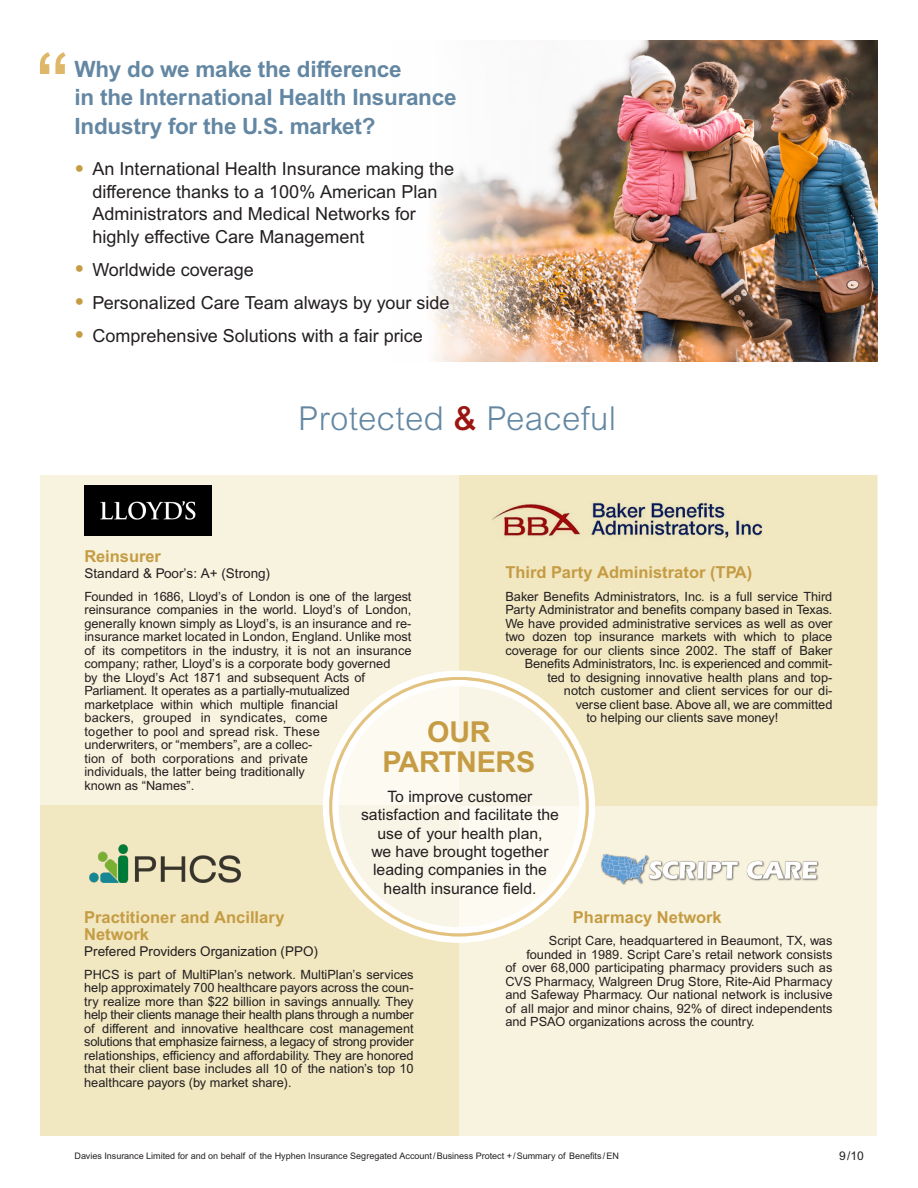
<style>
.page{position:relative;width:918px;height:1188px;background:#fff}
.page>*{position:absolute;margin:0;border:0;box-sizing:border-box;transform-origin:0 0}
.t1{font:500 82.5px "Arial MT Pro";color:#deb768}
.Titre{font:300 33px "Arial MT Pro";letter-spacing:.01em;color:#6387a3}
.Titre-2{font:700 28.8px/30.2px "Arial MT Pro";letter-spacing:-.01em;color:#c59c43;text-align:center}
.Titre-3{font:700 22.5px/28.5px "Arial MT Pro";letter-spacing:-.01em;color:#6387a3}
.Titre-4{font:18px/22.5px "Arial MT Pro";color:#231f20}
.Titre-Benefit{font:700 16.5px/16.5px "Arial MT Pro";color:#c59c43}
.Text_reg{font:700 16.5px "Arial MT Pro";color:#c59c43}
.Titre-Benefit-2{font:15.75px/18.3px "Arial MT Pro";color:#231f20;text-align:center}
.Titre-Benefit-3{font:13.5px "Arial MT Pro";color:#231f20}
.Text_reg-2{font:12.75px/13.5px "Arial MT Pro";color:#231f20}
.t2{font:12px "Arial MT Pro";color:#231f20}
.t3{font:9px "Arial MT Pro";color:#231f20}
.s1{font-family:"Minion Pro";font-size:25.5px;color:#c59c43}
.s2{font-weight:500;color:#9a1610}
</style>
<div class="page">
<div style="left:40px;top:475px;width:838px;height:661px;background:#f8f3de"></div>
<div style="left:459px;top:475px;width:419px;height:331px;background:#f1e7c1"></div>
<img style="left:492px;top:502px;width:271px;height:37px">
<div style="left:40px;top:806px;width:419px;height:330px;background:#f1e7c1"></div>
<img style="left:90px;top:845px;width:151px;height:37px">
<div style="left:323px;top:671px;width:272px;height:272px;border:16px solid #fff;border-radius:50%"></div>
<img style="left:84px;top:485px;width:127px;height:51px">
<img style="left:601px;top:854px;width:218px;height:31px">
<svg style="left:331px;top:678px;width:256px;height:257px"></svg>
<img style="left:431px;top:40px;width:447px;height:321px">
<p class="t1" style="left:35px;top:35px;width:36px">“</p>
<p class="Titre-3" style="left:75px;top:55px;width:384px">Why do we make the difference<br>in the International Health Insurance<br>Industry for the U.S. market?</p>
<p class="Titre-4" style="left:93px;top:158px;width:363px;text-indent:-18px"><span class="s1">•</span> An International Health Insurance making the difference thanks to a 100% American Plan Administrators and Medical Networks for highly effective Care Management</p>
<p class="Titre-4" style="left:75px;top:259px;width:181px"><span class="s1">•</span> Worldwide coverage</p>
<p class="Titre-4" style="left:75px;top:292px;width:377px"><span class="s1">•</span> Personalized Care Team always by your side</p>
<p class="Titre-4" style="left:75px;top:325px;width:350px"><span class="s1">•</span> Comprehensive Solutions with a fair price</p>
<p class="Titre" style="left:298px;top:399px;width:320px">Protected <span class="s2">&amp;</span> Peaceful</p>
<p class="Titre-Benefit" style="left:84px;top:548px;width:78px">Reinsurer</p>
<p class="Titre-Benefit-3" style="left:84px;top:566px;width:187px">Standard &amp; Poor’s: A+ (Strong)</p>
<p class="Text_reg-2" style="left:84px;top:590px;width:329px">Founded in 1686, Lloyd’s of London is one of the largest reinsurance companies in the world. Lloyd’s of London, generally known simply as Lloyd’s, is an insurance and re&shy;insurance market located in London, England. Unlike most of its competitors in the industry, it is not an insurance company; rather, Lloyd’s is a corporate body governed<br>by the Lloyd’s Act 1871 and subsequent Acts of Parliament. It operates as a partially-mutualized marketplace within which multiple financial<br>backers, grouped in syndicates, come<br>together to pool and spread risk. These<br>underwriters, or “members”, are a collec-<br>tion of both corporations and private<br>individuals, the latter being traditionally<br>known as “Names”.</p>
<p class="Titre-Benefit" style="left:505px;top:565px;width:248px">Third Party Administrator (TPA)</p>
<p class="Text_reg-2" style="left:505px;top:590px;width:328px">Baker Benefits Administrators, Inc. is a full service Third</p>
<p class="Text_reg-2" style="left:505px;top:603px;width:329px">Party Administrator and benefits company based in Texas.</p>
<p class="Text_reg-2" style="left:505px;top:617px;width:328px">We have provided administrative services as well as over</p>
<p class="Text_reg-2" style="left:505px;top:630px;width:328px">two dozen top insurance markets with which to place</p>
<p class="Text_reg-2" style="left:505px;top:644px;width:328px">coverage for our clients since 2002. The staff of Baker</p>
<p class="Text_reg-2" style="left:525px;top:657px;width:309px">Benefits Administrators, Inc. is experienced and commit-</p>
<p class="Text_reg-2" style="left:547px;top:671px;width:286px">ted to designing innovative health plans and top-</p>
<p class="Text_reg-2" style="left:564px;top:684px;width:270px">notch customer and client services for our di-</p>
<p class="Text_reg-2" style="left:576px;top:698px;width:258px">verse client base. Above all, we are committed</p>
<p class="Text_reg-2" style="left:586px;top:711px;width:194px">to helping our clients save money!</p>
<p class="Titre-2" style="left:383px;top:718px;width:154px">OUR<br>PARTNERS</p>
<p class="Titre-Benefit-2" style="left:361px;top:788px;width:199px">To improve customer satisfaction and facilitate the use of your health plan,<br>we have brought together leading companies in the health insurance field.</p>
<p class="Titre-Benefit" style="left:84px;top:910px;width:202px">Practitioner and Ancillary<br>Network</p>
<p class="Titre-Benefit-3" style="left:84px;top:944px;width:235px">Prefered Providers Organization (PPO)</p>
<p class="Text_reg-2" style="left:84px;top:968px;width:331px;text-align:justify">PHCS is part of MultiPlan’s network. MultiPlan’s services help approximately 700 healthcare payors across the coun&shy;try realize more than $22 billion in savings annually. They help their clients manage their health plans through a number of different and innovative healthcare cost management solutions that emphasize fairness, a legacy of strong provider relationships, efficiency and affordability. They are honored that their client base includes all 10 of the nation’s top 10 healthcare payors (by market share).</p>
<p class="Text_reg" style="left:573px;top:907px;width:150px">Pharmacy Network</p>
<p class="Text_reg-2" style="left:549px;top:935px;width:285px">Script Care, headquartered in Beaumont, TX, was</p>
<p class="Text_reg-2" style="left:526px;top:948px;width:308px">founded in 1989. Script Care’s retail network consists</p>
<p class="Text_reg-2" style="left:505px;top:962px;width:328px">of over 68,000 participating pharmacy providers such as</p>
<p class="Text_reg-2" style="left:505px;top:975px;width:329px">CVS Pharmacy, Walgreen Drug Store, Rite-Aid Pharmacy</p>
<p class="Text_reg-2" style="left:505px;top:989px;width:328px">and Safeway Pharmacy. Our national network is inclusive</p>
<p class="Text_reg-2" style="left:505px;top:1002px;width:329px">of all major and minor chains, 92% of direct independents</p>
<p class="Text_reg-2" style="left:505px;top:1016px;width:251px">and PSAO organizations across the country.</p>
<p class="t3" style="left:75px;top:1151px;width:546px">Davies Insurance Limited for and on behalf of the Hyphen Insurance Segregated Account/Business Protect +/Summary of Benefits /EN</p>
<p class="t2" style="left:839px;top:1149px;width:26px">9/10</p>
</div>
